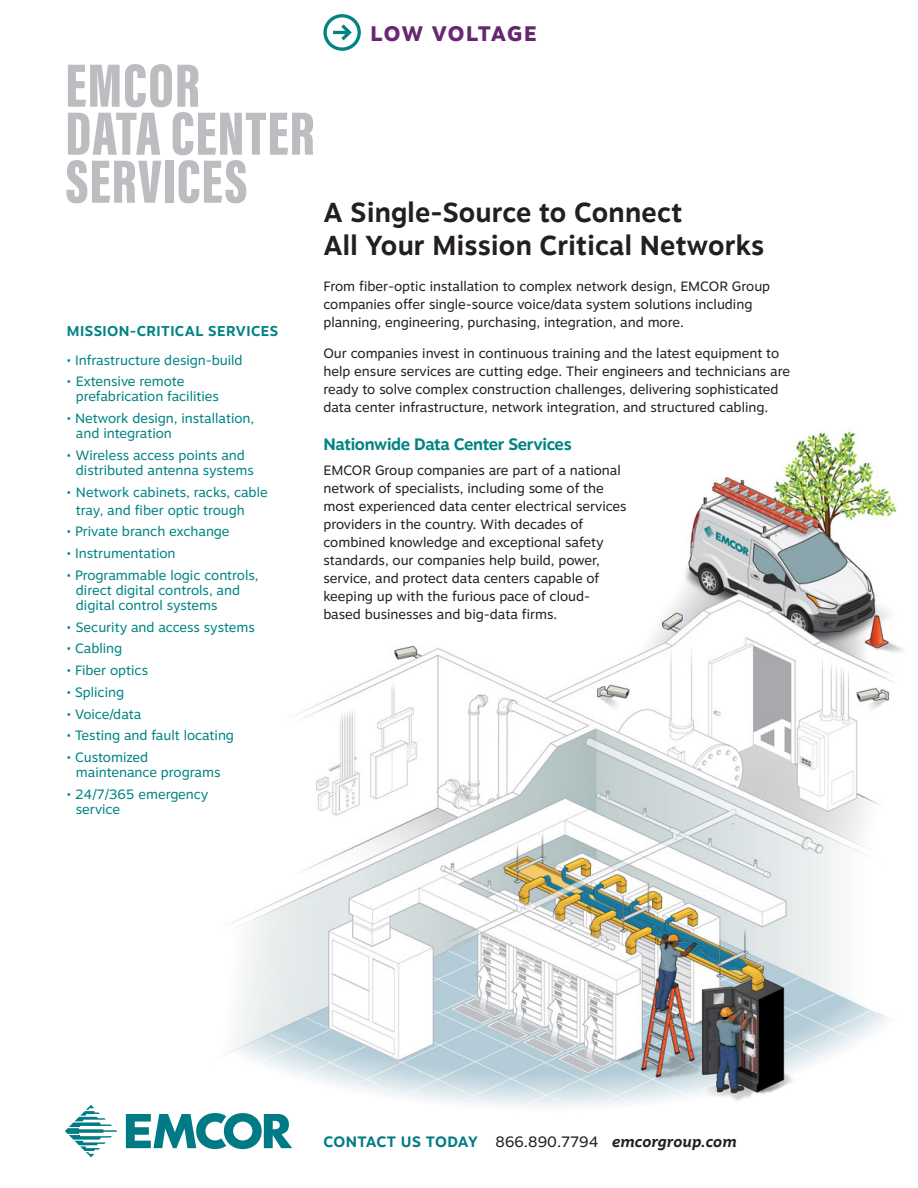
<style>
.page{position:relative;width:918px;height:1188px;background:#fff}
.page>*{position:absolute;margin:0;border:0;box-sizing:border-box;transform-origin:0 0}
.t1{font:63px/48px "Acumin Variable Concept";letter-spacing:.015em;color:#bcbdc0}
.Headline{font:700 27.3px/32.2px "Motiva Sans";letter-spacing:.01em;color:#231f20}
.Insert_Title{font:800 21px "Motiva Sans";letter-spacing:.055em;color:#672670}
.t2{font:700 16.5px "Motiva Sans";letter-spacing:-.02em;color:#008483}
.t3{font:700 15px "Motiva Sans";letter-spacing:.01em;color:#007b85}
.Bullet_copy{font:700 14.25px "Motiva Sans";letter-spacing:.03em;color:#008483}
.t4{font:13.5px/18px "Motiva Sans";color:#231f20}
.Bullet_copy-2{font:13.5px/15px "Motiva Sans";color:#008483}
.s1{font-weight:400;color:#231f20}
.s2{font-style:italic;color:#231f20}
</style>
<div class="page">
<img style="left:214px;top:430px;width:690px;height:720px">
<svg style="left:126px;top:1113px;width:166px;height:36px"></svg>
<svg style="left:65px;top:1105px;width:52px;height:52px"></svg>
<svg style="left:323px;top:14px;width:38px;height:37px"></svg>
<h1 class="t1" style="left:65px;top:58px;width:251px">EMCOR<br>DATA CENTER<br>SERVICES</h1>
<p class="Bullet_copy" style="left:67px;top:321px;width:213px">MISSION-CRITICAL SERVICES</p>
<p class="Bullet_copy-2" style="left:67px;top:352px;width:177px">• Infrastructure design-build</p>
<p class="Bullet_copy-2" style="left:76px;top:374px;width:145px;text-indent:-9px">• Extensive remote prefabrication facilities</p>
<p class="Bullet_copy-2" style="left:76px;top:410px;width:180px;text-indent:-9px">• Network design, installation, and integration</p>
<p class="Bullet_copy-2" style="left:76px;top:447px;width:179px;text-indent:-9px">• Wireless access points and distributed antenna systems</p>
<p class="Bullet_copy-2" style="left:76px;top:482px;width:193px;line-height:18px;text-indent:-9px">• Network cabinets, racks, cable tray, and fiber optic trough</p>
<p class="Bullet_copy-2" style="left:67px;top:524px;width:164px">• Private branch exchange</p>
<p class="Bullet_copy-2" style="left:67px;top:545px;width:110px">• Instrumentation</p>
<p class="Bullet_copy-2" style="left:76px;top:567px;width:184px;text-indent:-9px">• Programmable logic controls, direct digital controls, and digital control systems</p>
<p class="Bullet_copy-2" style="left:67px;top:619px;width:190px">• Security and access systems</p>
<p class="Bullet_copy-2" style="left:67px;top:641px;width:57px">• Cabling</p>
<p class="Bullet_copy-2" style="left:67px;top:662px;width:83px">• Fiber optics</p>
<p class="Bullet_copy-2" style="left:67px;top:684px;width:59px">• Splicing</p>
<p class="Bullet_copy-2" style="left:67px;top:706px;width:76px">• Voice/data</p>
<p class="Bullet_copy-2" style="left:67px;top:728px;width:169px">• Testing and fault locating</p>
<p class="Bullet_copy-2" style="left:76px;top:749px;width:146px;text-indent:-9px">• Customized maintenance programs</p>
<p class="Bullet_copy-2" style="left:76px;top:786px;width:134px;text-indent:-9px">• 24/7/365 emergency service</p>
<p class="Insert_Title" style="left:370px;top:18px;width:168px">LOW VOLTAGE</p>
<p class="Headline" style="left:323px;top:196px;width:442px">A Single-Source to Connect<br>All Your Mission Critical Networks</p>
<p class="t4" style="left:323px;top:277px;width:448px">From fiber-optic installation to complex network design, EMCOR Group companies offer single-source voice/data system solutions including planning, engineering, purchasing, integration, and more.</p>
<p class="t4" style="left:323px;top:344px;width:468px">Our companies invest in continuous training and the latest equipment to help ensure services are cutting edge. Their engineers and technicians are ready to solve complex construction challenges, delivering sophisticated data center infrastructure, network integration, and structured cabling.</p>
<p class="t2" style="left:323px;top:432px;width:250px">Nationwide Data Center Services</p>
<p class="t4" style="left:323px;top:461px;width:305px">EMCOR Group companies are part of a national network of specialists, including some of the most experienced data center electrical services providers in the country. With decades of combined knowledge and exceptional safety standards, our companies help build, power, service, and protect data centers capable of keeping up with the furious pace of cloud&shy;based businesses and big-data firms.</p>
<p class="t3" style="left:323px;top:1131px;width:415px">CONTACT US TODAY <span class="s1">866.890.7794</span> <span class="s2">emcorgroup.com</span></p>
</div>
